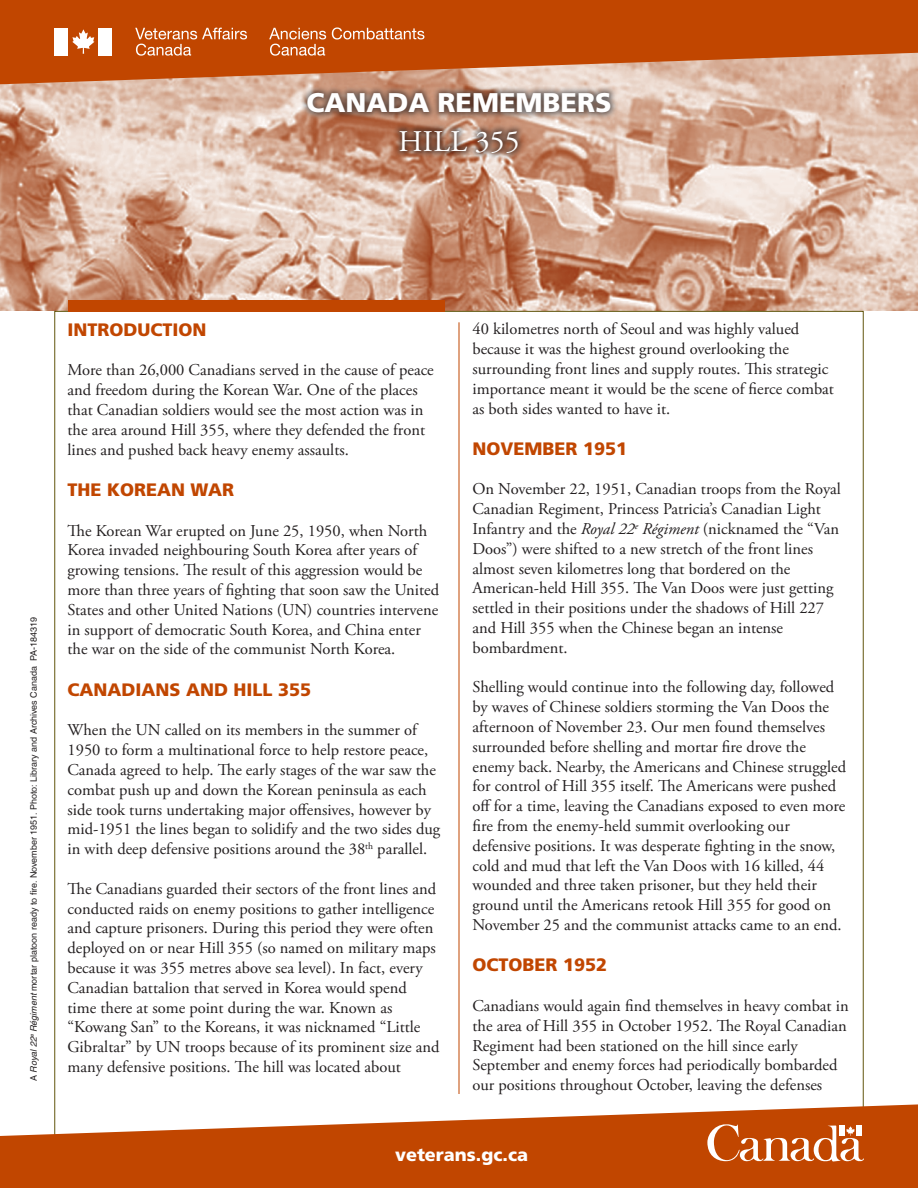
<style>
.page{position:relative;width:918px;height:1188px;background:#fff}
.page>*{position:absolute;margin:0;border:0;box-sizing:border-box;transform-origin:0 0}
.t1{font:30px "Adobe Garamond Pro";letter-spacing:.015em;color:#fff}
.t2{font:900 27px "Frutiger LT Std";color:#fff}
.t3{font:900 18px "Frutiger LT Std";color:#c14600}
.t4{font:900 18px "Frutiger LT Std";color:#fff}
.t5{font:16.5px/19.8px "Adobe Garamond Pro";color:#231f20}
.t6{font:9px "Helvetica LT";color:#231f20}
.s1{font-style:italic}
</style>
<div class="page">
<img style="left:0;top:84px;width:918px;height:227px">
<div style="left:300px;top:85px;width:318px;height:35px;background:#231f20;opacity:.6"></div>
<div style="left:392px;top:123px;width:133px;height:37px;background:#231f20;opacity:.6"></div>
<div style="left:68px;top:300px;width:377px;height:12px;background:#c14600"></div>
<hr style="left:459px;top:322px;width:1px;height:772px;background:#c14600">
<svg style="left:0;top:0;width:918px;height:84px;background:#c75e23"></svg>
<svg style="left:0;top:1104px;width:918px;height:84px;fill:#c14600"></svg>
<svg style="left:135px;top:28px;width:112px;height:28px;background:#cc6931"></svg>
<svg style="left:332px;top:27px;width:92px;height:13px"></svg>
<svg style="left:269px;top:28px;width:57px;height:28px;background:#d07440"></svg>
<div style="left:54px;top:28px;width:14px;height:27px;background:#fff"></div>
<div style="left:99px;top:28px;width:13px;height:27px;background:#fff"></div>
<svg style="left:72px;top:29px;width:22px;height:25px"></svg>
<svg style="left:707px;top:1124px;width:157px;height:37px"></svg>
<h2 class="t2" style="left:306px;top:86px;width:307px">CANADA REMEMBERS</h2>
<h1 class="t1" style="left:398px;top:123px;width:123px">HILL 355</h1>
<p class="t6" style="left:28px;top:1081px;width:465px;rotate:-90deg">A <span class="s1">Royal 22</span><sup>e</sup> <span class="s1">Régiment</span> mortar platoon ready to fire. November 1951. Photo: Library and Archives Canada PA-184319</p>
<p class="t3" style="left:68px;top:319px;width:141px">INTRODUCTION</p>
<p class="t5" style="left:68px;top:361px;width:368px">More than 26,000 Canadians served in the cause of peace and freedom during the Korean War. One of the places that Canadian soldiers would see the most action was in the area around Hill 355, where they defended the front lines and pushed back heavy enemy assaults.</p>
<p class="t3" style="left:68px;top:479px;width:168px">THE KOREAN WAR</p>
<p class="t5" style="left:68px;top:521px;width:373px">The Korean War erupted on June 25, 1950, when North Korea invaded neighbouring South Korea after years of growing tensions. The result of this aggression would be more than three years of fighting that soon saw the United States and other United Nations (UN) countries intervene in support of democratic South Korea, and China enter the war on the side of the communist North Korea.</p>
<p class="t3" style="left:68px;top:679px;width:245px">CANADIANS AND HILL 355</p>
<p class="t5" style="left:68px;top:721px;width:374px">When the UN called on its members in the summer of 1950 to form a multinational force to help restore peace, Canada agreed to help. The early stages of the war saw the combat push up and down the Korean peninsula as each side took turns undertaking major offensives, however by mid-1951 the lines began to solidify and the two sides dug in with deep defensive positions around the 38<sup>th</sup> parallel.</p>
<p class="t5" style="left:67px;top:879px;width:373px">The Canadians guarded their sectors of the front lines and conducted raids on enemy positions to gather intelligence and capture prisoners. During this period they were often deployed on or near Hill 355 (so named on military maps because it was 355 metres above sea level). In fact, every Canadian battalion that served in Korea would spend time there at some point during the war. Known as “Kowang San” to the Koreans, it was nicknamed “Little Gibraltar” by UN troops because of its prominent size and many defensive positions. The hill was located about</p>
<p class="t5" style="left:472px;top:320px;width:363px">40 kilometres north of Seoul and was highly valued because it was the highest ground overlooking the surrounding front lines and supply routes. This strategic importance meant it would be the scene of fierce combat as both sides wanted to have it.</p>
<p class="t3" style="left:472px;top:438px;width:156px">NOVEMBER 1951</p>
<p class="t5" style="left:472px;top:480px;width:370px">On November 22, 1951, Canadian troops from the Royal Canadian Regiment, Princess Patricia’s Canadian Light Infantry and the <span class="s1">Royal 22</span><sup>e</sup> <span class="s1">Régiment</span> (nicknamed the “Van Doos”) were shifted to a new stretch of the front lines almost seven kilometres long that bordered on the American-held Hill 355. The Van Doos were just getting settled in their positions under the shadows of Hill 227 and Hill 355 when the Chinese began an intense bombardment.</p>
<p class="t5" style="left:472px;top:678px;width:375px">Shelling would continue into the following day, followed by waves of Chinese soldiers storming the Van Doos the afternoon of November 23. Our men found themselves surrounded before shelling and mortar fire drove the enemy back. Nearby, the Americans and Chinese struggled for control of Hill 355 itself. The Americans were pushed off for a time, leaving the Canadians exposed to even more fire from the enemy-held summit overlooking our defensive positions. It was desperate fighting in the snow, cold and mud that left the Van Doos with 16 killed, 44 wounded and three taken prisoner, but they held their ground until the Americans retook Hill 355 for good on November 25 and the communist attacks came to an end.</p>
<p class="t3" style="left:472px;top:954px;width:136px">OCTOBER 1952</p>
<p class="t5" style="left:472px;top:997px;width:378px">Canadians would again find themselves in heavy combat in the area of Hill 355 in October 1952. The Royal Canadian Regiment had been stationed on the hill since early September and enemy forces had periodically bombarded our positions throughout October, leaving the defenses</p>
<p class="t4" style="left:395px;top:1144px;width:135px">veterans.gc.ca</p>
</div>
